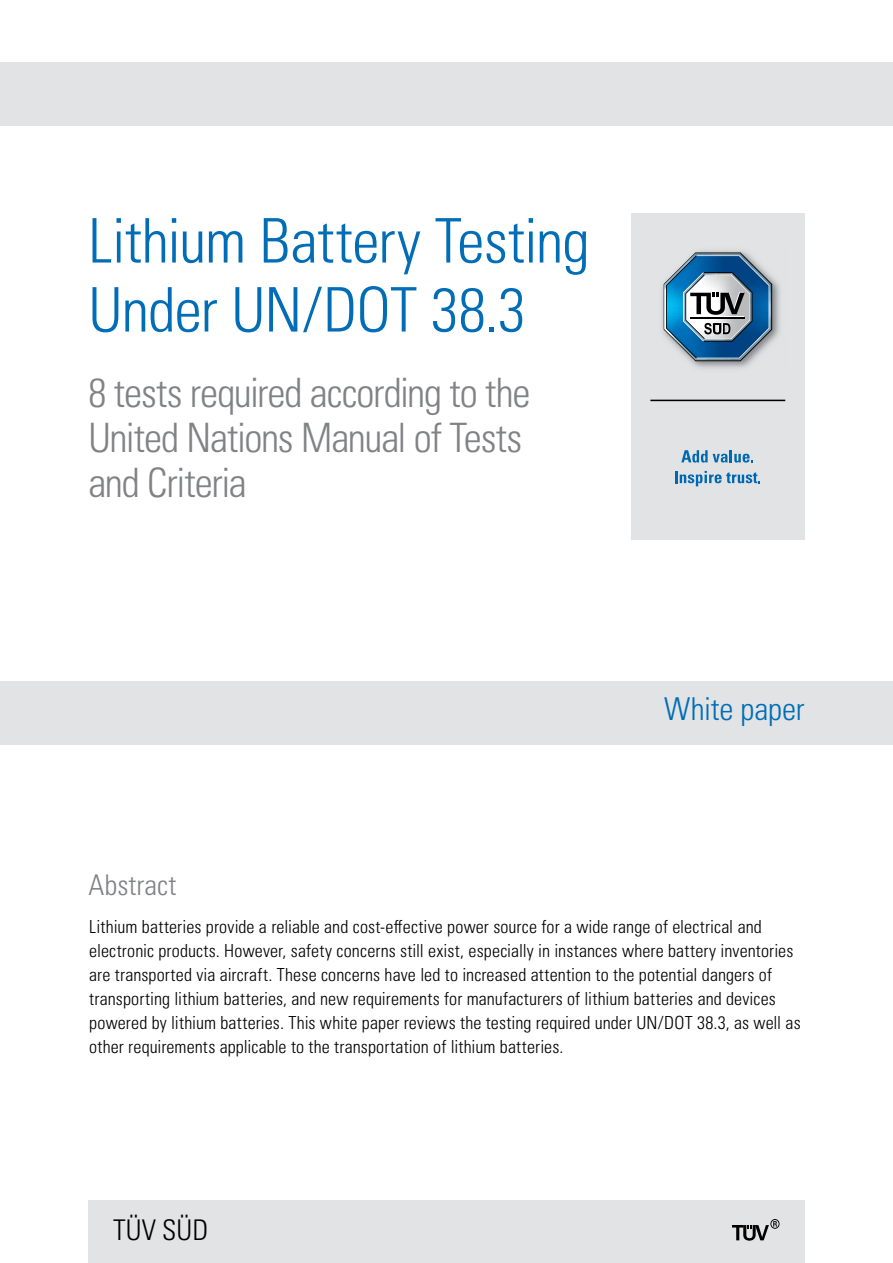
<style>
.page{position:relative;width:893px;height:1263px;background:#fff}
.page>*{position:absolute;margin:0;border:0;box-sizing:border-box;transform-origin:0 0}
.t1{font:61.5px/69px "Univers LTCYR 47 Light Cond";letter-spacing:-.015em;color:#006db6}
.t2{font:40.5px/45px "Univers LTCYR 47 Light Cond";letter-spacing:-.03em;color:#808285}
.t3{font:31.5px "Univers LTCYR 47 Light Cond";letter-spacing:-.005em;color:#006db6}
.t4{font:28.5px "Univers LTCYR 47 Light Cond";letter-spacing:.005em;color:#808285}
.t5{font:28.5px "Univers LTCYR 47 Light Cond";color:#000}
.t6{font:18px/24px "Univers LTCYR 47 Light Cond";letter-spacing:.01em;color:#000}
</style>
<div class="page">
<div style="left:88px;top:1200px;width:717px;height:63px;background:#e2e3e4"></div>
<svg style="left:732px;top:1219px;width:47px;height:22px"></svg>
<div style="left:0;top:62px;width:893px;height:63px;background:#e2e3e4"></div>
<div style="left:0;top:681px;width:893px;height:63px;background:#e2e3e4"></div>
<div style="left:631px;top:213px;width:174px;height:327px;background:#e2e3e4"></div>
<hr style="left:650px;top:400px;width:135px;height:1px;background:#000">
<img style="left:662px;top:250px;width:118px;height:118px">
<svg style="left:664px;top:252px;width:108px;height:109px"></svg>
<svg style="left:681px;top:450px;width:72px;height:13px"></svg>
<svg style="left:675px;top:471px;width:85px;height:15px"></svg>
<h1 class="t1" style="left:88px;top:203px;width:503px">Lithium Battery Testing<br>Under UN/DOT 38.3</h1>
<h2 class="t2" style="left:88px;top:368px;width:443px">8 tests required according to the<br>United Nations Manual of Tests and Criteria</h2>
<h3 class="t3" style="left:664px;top:688px;width:142px">White paper</h3>
<h3 class="t4" style="left:88px;top:865px;width:89px">Abstract</h3>
<p class="t6" style="left:89px;top:914px;width:713px">Lithium batteries provide a reliable and cost-effective power source for a wide range of electrical and electronic products. However, safety concerns still exist, especially in instances where battery inventories are transported via aircraft. These concerns have led to increased attention to the potential dangers of transporting lithium batteries, and new requirements for manufacturers of lithium batteries and devices powered by lithium batteries. This white paper reviews the testing required under UN/DOT 38.3, as well as other requirements applicable to the transportation of lithium batteries.</p>
<h3 class="t5" style="left:113px;top:1211px;width:97px">TÜV SÜD</h3>
</div>
